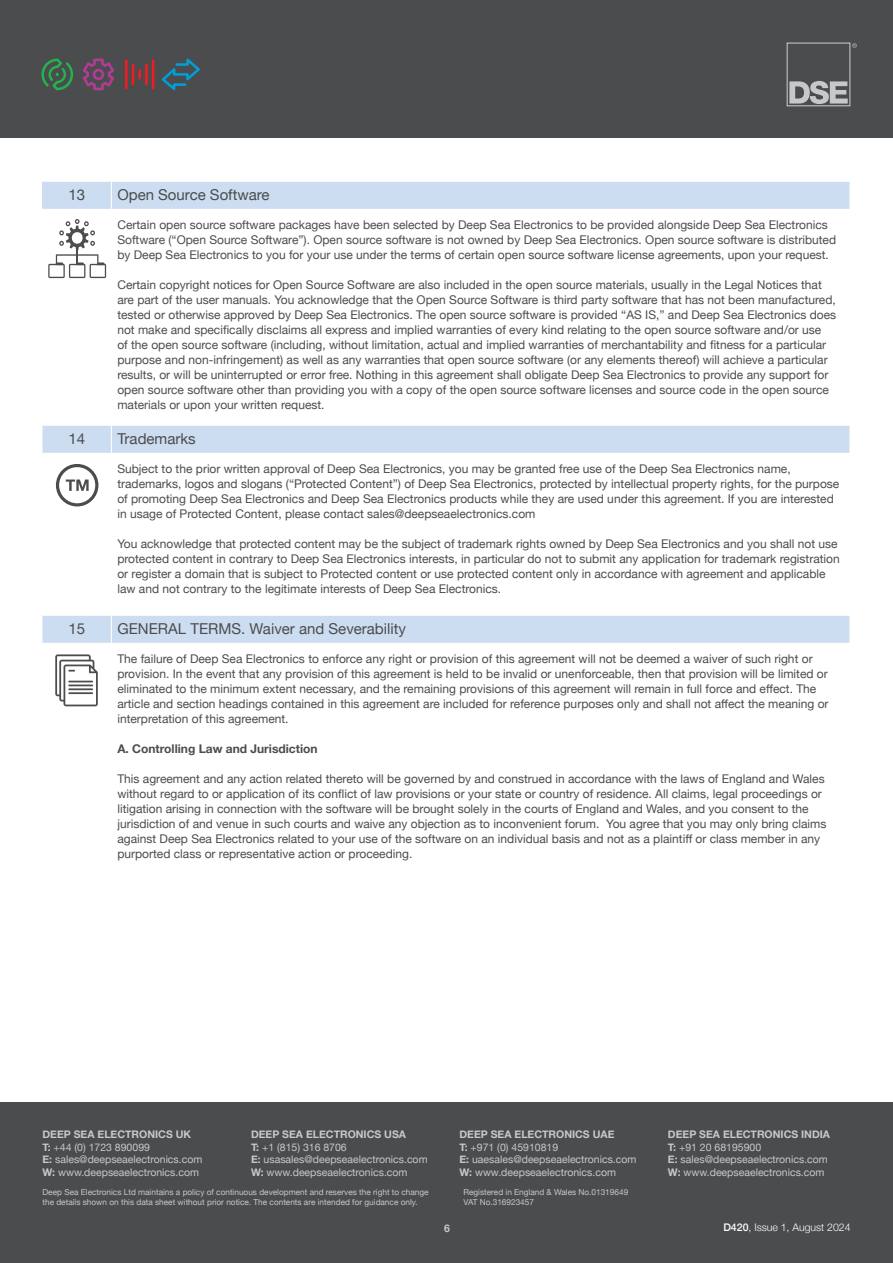
<style>
.page{position:relative;width:893px;height:1263px;background:#fff}
.page>*{position:absolute;margin:0;border:0;box-sizing:border-box;transform-origin:0 0}
.t1{font:15px "Helvetica Neue";color:#4b4c4d}
.t2{font:12px/15px "Helvetica Neue";color:#4b4c4d}
.t3{font:700 12px "Helvetica Neue";color:#4b4c4d}
.t4{font:10.5px "Helvetica Neue";color:#c7c8ca}
.t5{font:700 10.5px "Helvetica Neue";color:#c7c8ca}
.t6{font:300 10.5px "Helvetica Neue";color:#fff}
.t7{font:8.25px/9.9px "Helvetica Neue";color:#c7c8ca}
.s1{font-weight:700}
.s2{font-weight:500}
</style>
<div class="page">
<div style="left:0;top:1103px;width:893px;height:160px;background:#4b4c4d"></div>
<svg style="left:42px;top:182px;width:807px;height:271px"></svg>
<svg style="left:111px;top:182px;width:1px;height:27px"></svg>
<hr style="left:41px;top:426px;width:2px;height:27px;background:#fff">
<svg style="left:111px;top:426px;width:1px;height:27px"></svg>
<div style="left:42px;top:616px;width:807px;height:27px;background:#ccddf1"></div>
<div style="left:0;top:1px;width:893px;height:137px;background:#4b4c4d"></div>
<svg style="left:787px;top:43px;width:70px;height:63px"></svg>
<svg style="left:41px;top:59px;width:32px;height:31px"></svg>
<svg style="left:162px;top:59px;width:38px;height:31px"></svg>
<hr style="left:145px;top:64px;width:3px;height:21px;background:#ee1d23">
<hr style="left:152px;top:59px;width:2px;height:31px;background:#ee1d23">
<hr style="left:125px;top:59px;width:3px;height:31px;background:#ee1d23">
<hr style="left:132px;top:64px;width:2px;height:21px;background:#ee1d23">
<svg style="left:138px;top:69px;width:3px;height:11px"></svg>
<svg style="left:83px;top:59px;width:31px;height:31px"></svg>
<svg style="left:48px;top:219px;width:58px;height:59px"></svg>
<div style="left:56px;top:464px;width:42px;height:42px;border:3px solid #4b4c4d;border-radius:50%"></div>
<svg style="left:66px;top:479px;width:23px;height:12px"></svg>
<svg style="left:55px;top:654px;width:43px;height:52px"></svg>
<hr style="left:68px;top:684px;width:25px;height:2px;background:#4d4d4d">
<hr style="left:68px;top:688px;width:25px;height:2px;background:#4d4d4d">
<hr style="left:68px;top:692px;width:25px;height:2px;background:#4d4d4d">
<p class="t1" style="left:68px;top:184px;width:18px">13</p>
<p class="t1" style="left:117px;top:184px;width:154px">Open Source Software</p>
<p class="t2" style="left:117px;top:218px;width:720px">Certain open source software packages have been selected by Deep Sea Electronics to be provided alongside Deep Sea Electronics<br>Software (“Open Source Software”). Open source software is not owned by Deep Sea Electronics. Open source software is distributed by Deep Sea Electronics to you for your use under the terms of certain open source software license agreements, upon your request.</p>
<p class="t2" style="left:117px;top:278px;width:720px">Certain copyright notices for Open Source Software are also included in the open source materials, usually in the Legal Notices that are part of the user manuals. You acknowledge that the Open Source Software is third party software that has not been manufactured, tested or otherwise approved by Deep Sea Electronics. The open source software is provided “AS IS,” and Deep Sea Electronics does not make and specifically disclaims all express and implied warranties of every kind relating to the open source software and/or use<br>of the open source software (including, without limitation, actual and implied warranties of merchantability and fitness for a particular purpose and non-infringement) as well as any warranties that open source software (or any elements thereof) will achieve a particular results, or will be uninterrupted or error free. Nothing in this agreement shall obligate Deep Sea Electronics to provide any support for open source software other than providing you with a copy of the open source software licenses and source code in the open source materials or upon your written request.</p>
<p class="t1" style="left:68px;top:428px;width:18px">14</p>
<p class="t1" style="left:117px;top:428px;width:80px">Trademarks</p>
<p class="t2" style="left:117px;top:462px;width:723px">Subject to the prior written approval of Deep Sea Electronics, you may be granted free use of the Deep Sea Electronics name, trademarks, logos and slogans (“Protected Content”) of Deep Sea Electronics, protected by intellectual property rights, for the purpose of promoting Deep Sea Electronics and Deep Sea Electronics products while they are used under this agreement. If you are interested in usage of Protected Content, please contact sales@deepseaelectronics.com</p>
<p class="t2" style="left:117px;top:537px;width:724px">You acknowledge that protected content may be the subject of trademark rights owned by Deep Sea Electronics and you shall not use protected content in contrary to Deep Sea Electronics interests, in particular do not to submit any application for trademark registration or register a domain that is subject to Protected content or use protected content only in accordance with agreement and applicable law and not contrary to the legitimate interests of Deep Sea Electronics.</p>
<p class="t1" style="left:68px;top:618px;width:18px">15</p>
<p class="t1" style="left:117px;top:618px;width:290px">GENERAL TERMS. Waiver and Severability</p>
<p class="t2" style="left:117px;top:652px;width:713px">The failure of Deep Sea Electronics to enforce any right or provision of this agreement will not be deemed a waiver of such right or provision. In the event that any provision of this agreement is held to be invalid or unenforceable, then that provision will be limited or eliminated to the minimum extent necessary, and the remaining provisions of this agreement will remain in full force and effect. The article and section headings contained in this agreement are included for reference purposes only and shall not affect the meaning or interpretation of this agreement.</p>
<p class="t3" style="left:117px;top:739px;width:202px">A. Controlling Law and Jurisdiction</p>
<p class="t2" style="left:117px;top:772px;width:711px">This agreement and any action related thereto will be governed by and construed in accordance with the laws of England and Wales without regard to or application of its conflict of law provisions or your state or country of residence. All claims, legal proceedings or litigation arising in connection with the software will be brought solely in the courts of England and Wales, and you consent to the jurisdiction of and venue in such courts and waive any objection as to inconvenient forum. You agree that you may only bring claims against Deep Sea Electronics related to your use of the software on an individual basis and not as a plaintiff or class member in any purported class or representative action or proceeding.</p>
<p class="t5" style="left:43px;top:1126px;width:150px">DEEP SEA ELECTRONICS UK</p>
<p class="t4" style="left:43px;top:1139px;width:109px"><span class="s1">T:</span> +44 (0) 1723 890099</p>
<p class="t4" style="left:43px;top:1152px;width:161px"><span class="s1">E:</span> sales@deepseaelectronics.com</p>
<p class="t4" style="left:43px;top:1164px;width:158px"><span class="s1">W:</span> www.deepseaelectronics.com</p>
<p class="t5" style="left:251px;top:1126px;width:157px">DEEP SEA ELECTRONICS USA</p>
<p class="t4" style="left:251px;top:1139px;width:97px"><span class="s1">T:</span> +1 (815) 316 8706</p>
<p class="t4" style="left:251px;top:1152px;width:178px"><span class="s1">E:</span> usasales@deepseaelectronics.com</p>
<p class="t4" style="left:251px;top:1164px;width:158px"><span class="s1">W:</span> www.deepseaelectronics.com</p>
<p class="t5" style="left:459px;top:1126px;width:156px">DEEP SEA ELECTRONICS UAE</p>
<p class="t4" style="left:459px;top:1139px;width:100px"><span class="s1">T:</span> +971 (0) 45910819</p>
<p class="t4" style="left:459px;top:1152px;width:179px"><span class="s1">E:</span> uaesales@deepseaelectronics.com</p>
<p class="t4" style="left:459px;top:1164px;width:158px"><span class="s1">W:</span> www.deepseaelectronics.com</p>
<p class="t7" style="left:43px;top:1187px;width:388px">Deep Sea Electronics Ltd maintains a policy of continuous development and reserves the right to change the details shown on this data sheet without prior notice. The contents are intended for guidance only.</p>
<p class="t7" style="left:463px;top:1187px;width:166px">Registered in England &amp; Wales No.01319649</p>
<p class="t7" style="left:463px;top:1197px;width:72px">VAT No.316923457</p>
<p class="t5" style="left:444px;top:1220px;width:7px">6</p>
<p class="t5" style="left:668px;top:1126px;width:164px">DEEP SEA ELECTRONICS INDIA</p>
<p class="t4" style="left:668px;top:1139px;width:95px"><span class="s1">T:</span> +91 20 68195900</p>
<p class="t4" style="left:668px;top:1152px;width:161px"><span class="s1">E:</span> sales@deepseaelectronics.com</p>
<p class="t4" style="left:668px;top:1164px;width:158px"><span class="s1">W:</span> www.deepseaelectronics.com</p>
<p class="t6" style="left:723px;top:1219px;width:129px"><span class="s2">D420</span>, Issue 1, August 2024</p>
</div>
